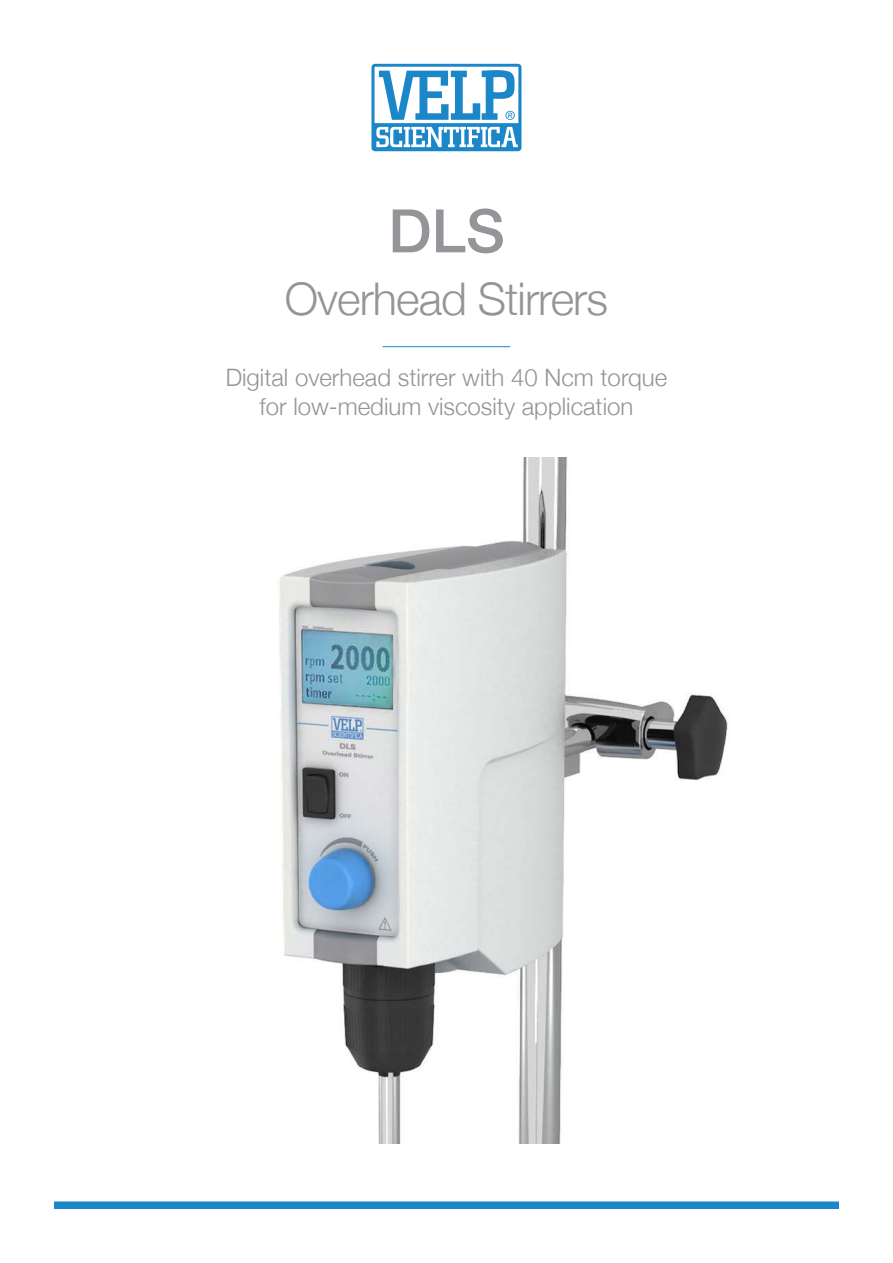
<style>
.page{position:relative;width:893px;height:1263px;background:#fff}
.page>*{position:absolute;margin:0;border:0;box-sizing:border-box;transform-origin:0 0}
.t1{font:500 60px "Helvetica Neue";color:#939598}
.t2{font:300 45px "Helvetica Neue";letter-spacing:-.02em;color:#939598}
.t3{font:300 24px "Helvetica Neue";color:#939598}
</style>
<div class="page">
<svg style="left:371px;top:64px;width:150px;height:87px"></svg>
<hr style="left:383px;top:346px;width:127px;height:1px;background:#1b87c9">
<div style="left:54px;top:1201px;width:785px;height:8px;background:#1b87c9"></div>
<img style="left:279px;top:457px;width:449px;height:686px">
<p class="t1" style="left:388px;top:183px;width:118px">DLS</p>
<p class="t2" style="left:285px;top:263px;width:325px">Overhead Stirrers</p>
<p class="t3" style="left:226px;top:358px;width:443px">Digital overhead stirrer with 40 Ncm torque</p>
<p class="t3" style="left:260px;top:387px;width:375px">for low-medium viscosity application</p>
</div>
